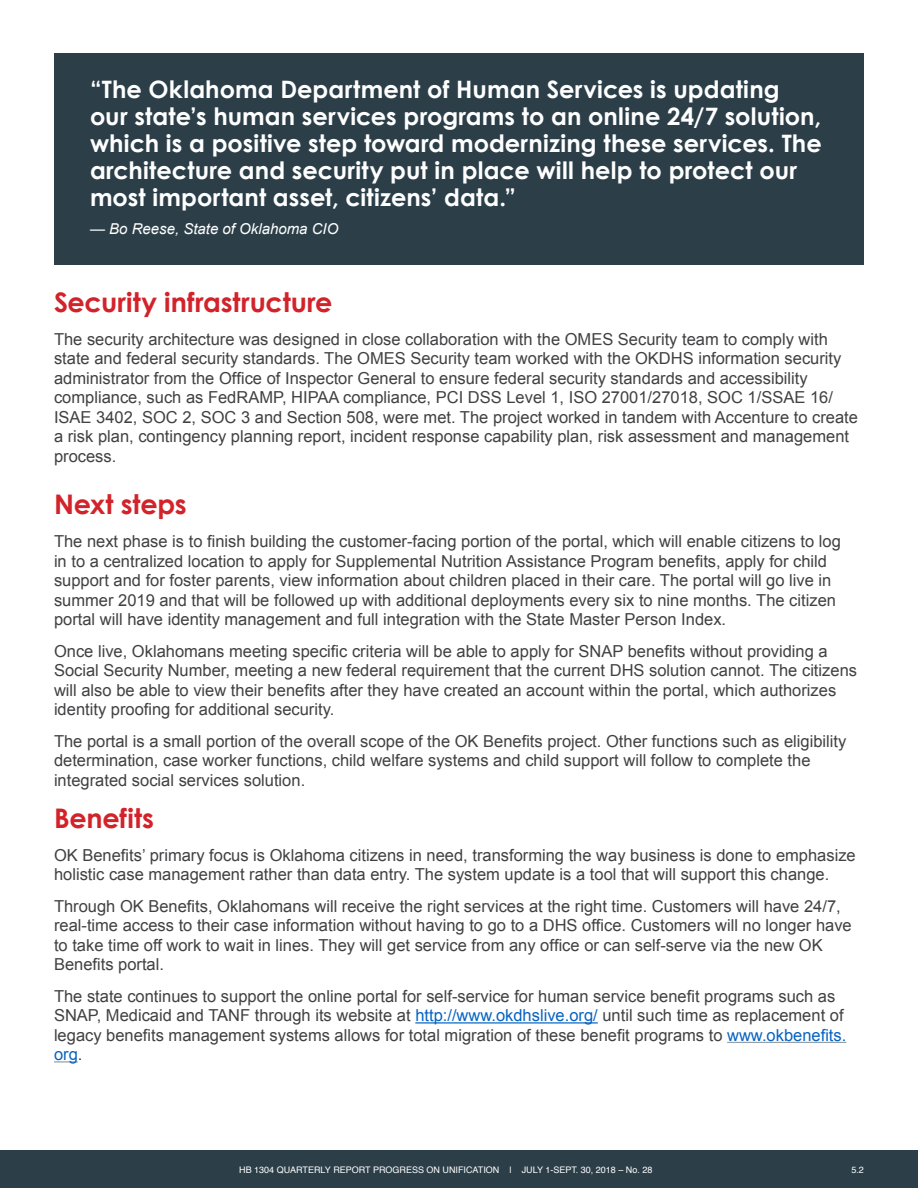
<style>
.page{position:relative;width:918px;height:1188px;background:#fff}
.page>*{position:absolute;margin:0;border:0;box-sizing:border-box;transform-origin:0 0}
.h2__Header{font:700 27px "Century Gothic";letter-spacing:-.005em;color:#d2232a}
.pull_quote-main{font:700 24px/27px "Century Gothic";letter-spacing:.005em;color:#fff}
.Normal{font:16.5px/19.5px "Arial";color:#414042}
.pull_quote-attribu{font:italic 15px "Arial";color:#fff}
.t1{font:9px "Helvetica";color:#fff}
.s1{color:#0563c1}
</style>
<div class="page">
<div style="left:0;top:1150px;width:918px;height:38px;background:#2c3f49"></div>
<div style="left:54px;top:53px;width:810px;height:185px;background:#2c3f49"></div>
<div style="left:54px;top:196px;width:810px;height:69px;background:#2c3f49"></div>
<hr style="left:415px;top:1022px;width:183px;height:2px;background:#0563c1">
<hr style="left:727px;top:1042px;width:119px;height:1px;background:#959fa4">
<hr style="left:54px;top:1061px;width:24px;height:2px;background:#959fa4">
<p class="pull_quote-main" style="left:90px;top:75px;width:733px">“The Oklahoma Department of Human Services is updating our state’s human services programs to an online 24/7 solution, which is a positive step toward modernizing these services. The architecture and security put in place will help to protect our most important asset, citizens’ data.”</p>
<p class="pull_quote-attribu" style="left:90px;top:219px;width:250px">— Bo Reese, State of Oklahoma CIO</p>
<p class="h2__Header" style="left:54px;top:285px;width:280px">Security infrastructure</p>
<p class="Normal" style="left:54px;top:329px;width:806px">The security architecture was designed in close collaboration with the OMES Security team to comply with state and federal security standards. The OMES Security team worked with the OKDHS information security administrator from the Office of Inspector General to ensure federal security standards and accessibility compliance, such as FedRAMP, HIPAA compliance, PCI DSS Level 1, ISO 27001/27018, SOC 1/SSAE 16/ ISAE 3402, SOC 2, SOC 3 and Section 508, were met. The project worked in tandem with Accenture to create a risk plan, contingency planning report, incident response capability plan, risk assessment and management process.</p>
<p class="h2__Header" style="left:54px;top:487px;width:134px">Next steps</p>
<p class="Normal" style="left:54px;top:532px;width:788px">The next phase is to finish building the customer-facing portion of the portal, which will enable citizens to log in to a centralized location to apply for Supplemental Nutrition Assistance Program benefits, apply for child support and for foster parents, view information about children placed in their care. The portal will go live in summer 2019 and that will be followed up with additional deployments every six to nine months. The citizen portal will have identity management and full integration with the State Master Person Index.</p>
<p class="Normal" style="left:54px;top:641px;width:805px">Once live, Oklahomans meeting specific criteria will be able to apply for SNAP benefits without providing a Social Security Number, meeting a new federal requirement that the current DHS solution cannot. The citizens will also be able to view their benefits after they have created an account within the portal, which authorizes identity proofing for additional security.</p>
<p class="Normal" style="left:54px;top:731px;width:794px">The portal is a small portion of the overall scope of the OK Benefits project. Other functions such as eligibility determination, case worker functions, child welfare systems and child support will follow to complete the integrated social services solution.</p>
<p class="h2__Header" style="left:54px;top:801px;width:102px">Benefits</p>
<p class="Normal" style="left:54px;top:845px;width:803px">OK Benefits’ primary focus is Oklahoma citizens in need, transforming the way business is done to emphasize holistic case management rather than data entry. The system update is a tool that will support this change.</p>
<p class="Normal" style="left:54px;top:896px;width:799px">Through OK Benefits, Oklahomans will receive the right services at the right time. Customers will have 24/7, real-time access to their case information without having to go to a DHS office. Customers will no longer have to take time off work to wait in lines. They will get service from any office or can self-serve via the new OK Benefits portal.</p>
<p class="Normal" style="left:54px;top:986px;width:794px">The state continues to support the online portal for self-service for human service benefit programs such as SNAP, Medicaid and TANF through its website at <span class="s1">http://www.okdhslive.org/</span> until such time as replacement of legacy benefits management systems allows for total migration of these benefit programs to <span class="s1">www.okbenefits. org</span>.</p>
<p class="t1" style="left:239px;top:1163px;width:415px">HB 1304 QUARTERLY REPORT PROGRESS ON UNIFICATION | JULY 1-SEPT. 30, 2018 – No. 28</p>
<p class="t1" style="left:851px;top:1163px;width:14px">5.2</p>
</div>
